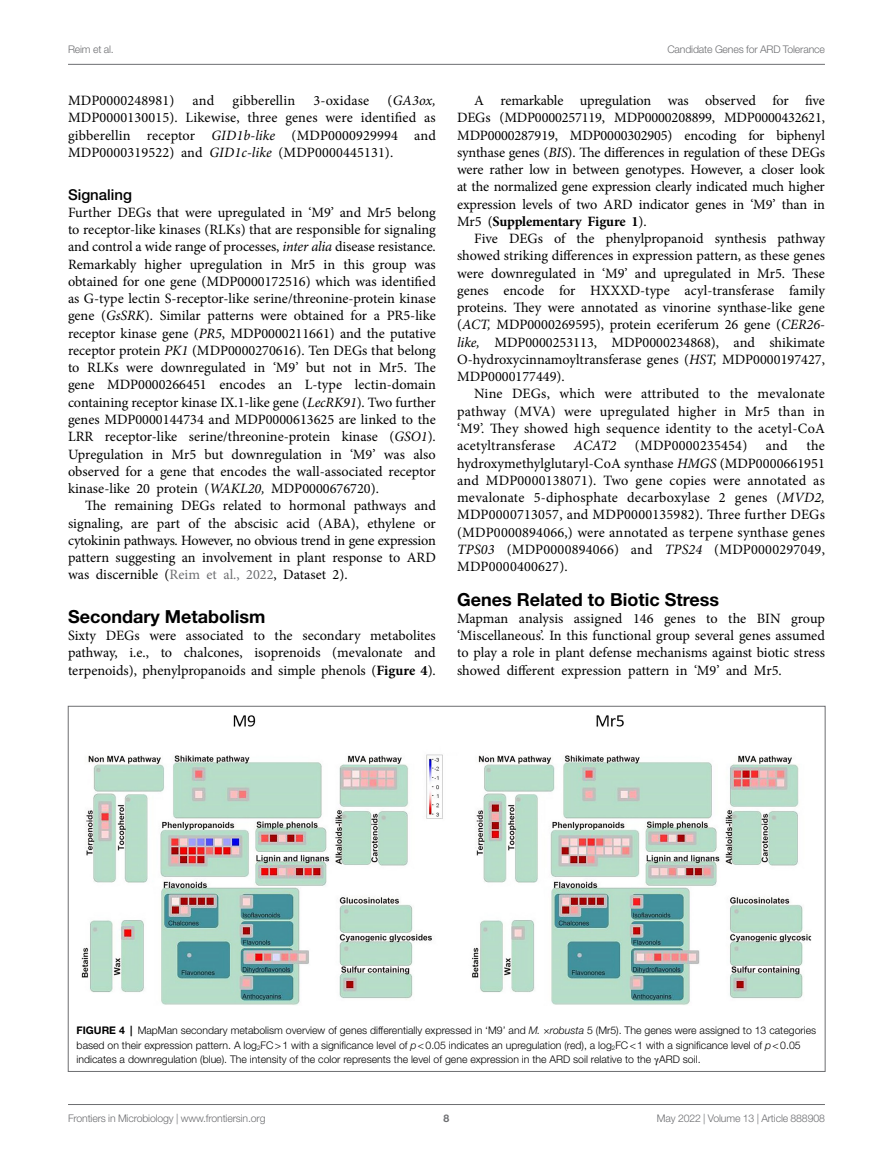
<style>
.page{position:relative;width:893px;height:1170px;background:#fff}
.page>*{position:absolute;margin:0;border:0;box-sizing:border-box;transform-origin:0 0}
.HEAD_2{font:700 18px "Helvetica Neue LT Std";color:#000}
.HEAD_3{font:500 15px "Helvetica Neue LT Std";color:#000}
.TEXT{font:14.25px/17.2px "Minion Pro";color:#000;text-align:justify}
.TEXT_FLUSH{font:14.25px/17.2px "Minion Pro";color:#000;text-align:justify}
.TEXT-2{font:italic 14.25px "Minion Pro";letter-spacing:-.005em;color:#000}
.FIG_LEG{font:300 10.5px/14.2px "Helvetica Neue LT Std";color:#000}
.t1{font:300 10.5px "Helvetica Neue LT Std";letter-spacing:-.015em;color:#6d6e71}
.t2{font:700 10.5px "Helvetica Neue LT Std";color:#6d6e71}
.s1{font-style:italic}
.s2{color:#6d6e71}
.s3{font-weight:700}
.s4{font-family:"STIX General";font-weight:400}
</style>
<div class="page">
<hr style="left:68px;top:64px;width:757px;height:1px;background:#6d6e71">
<hr style="left:68px;top:1104px;width:757px;height:1px;background:#6d6e71">
<img style="left:81px;top:715px;width:731px;height:290px">
<p class="t1" style="left:68px;top:42px;width:47px">Reim et al.</p>
<p class="t1" style="left:667px;top:42px;width:159px">Candidate Genes for ARD Tolerance</p>
<p class="TEXT_FLUSH" style="left:68px;top:92px;width:108px">MDP0000248981)</p>
<p class="TEXT_FLUSH" style="left:193px;top:92px;width:23px">and</p>
<p class="TEXT_FLUSH" style="left:233px;top:92px;width:64px">gibberellin</p>
<p class="TEXT_FLUSH" style="left:313px;top:92px;width:57px">3-oxidase</p>
<p class="TEXT_FLUSH" style="left:68px;top:92px;width:369px;text-indent:320px">(<span class="s1">GA3ox, </span>MDP0000130015). Likewise, three genes were identified as gibberellin receptor <span class="s1">GID1b-like</span> (MDP0000929994 and MDP0000319522) and <span class="s1">GID1c-like</span> (MDP0000445131).</p>
<p class="HEAD_3" style="left:68px;top:185px;width:65px">Signaling</p>
<p class="TEXT_FLUSH" style="left:68px;top:204px;width:369px">Further DEGs that were upregulated in ‘M9’ and Mr5 belong to receptor-like kinases (RLKs) that are responsible for signaling and control a wide range of processes, <span class="s1">inter alia</span> disease resistance.<br>Remarkably higher upregulation in Mr5 in this group was obtained for one gene (MDP0000172516) which was identified as G-type lectin S-receptor-like serine/threonine-protein kinase gene (<span class="s1">GsSRK</span>). Similar patterns were obtained for a PR5-like receptor kinase gene (<span class="s1">PR5</span>, MDP0000211661) and the putative receptor protein <span class="s1">PK1</span> (MDP0000270616). Ten DEGs that belong to RLKs were downregulated in ‘M9’ but not in Mr5. The gene MDP0000266451 encodes an L-type lectin-domain containing receptor kinase IX.1-like gene (<span class="s1">LecRK91</span>). Two further genes MDP0000144734 and MDP0000613625 are linked to the LRR receptor-like serine/threonine-protein kinase (<span class="s1">GSO1</span>).<br>Upregulation in Mr5 but downregulation in ‘M9’ was also observed for a gene that encodes the wall-associated receptor kinase-like 20 protein (<span class="s1">WAKL20,</span> MDP0000676720).</p>
<p class="TEXT" style="left:68px;top:497px;width:369px;text-indent:17px">The remaining DEGs related to hormonal pathways and signaling, are part of the abscisic acid (ABA), ethylene or cytokinin pathways. However, no obvious trend in gene expression pattern suggesting an involvement in plant response to ARD was discernible (<span class="s2">Reim et al., 2022</span>, Dataset 2).</p>
<p class="HEAD_2" style="left:68px;top:605px;width:199px">Secondary Metabolism</p>
<p class="TEXT_FLUSH" style="left:68px;top:627px;width:369px">Sixty DEGs were associated to the secondary metabolites pathway, i.e., to chalcones, isoprenoids (mevalonate and terpenoids), phenylpropanoids and simple phenols (<span class="s3">Figure 4</span>).</p>
<p class="TEXT" style="left:457px;top:92px;width:369px;text-indent:17px">A remarkable upregulation was observed for five DEGs (MDP0000257119, MDP0000208899, MDP0000432621, MDP0000287919, MDP0000302905) encoding for biphenyl synthase genes (<span class="s1">BIS</span>). The differences in regulation of these DEGs were rather low in between genotypes. However, a closer look at the normalized gene expression clearly indicated much higher expression levels of two ARD indicator genes in ‘M9’ than in Mr5 (<span class="s3">Supplementary Figure 1</span>).</p>
<p class="TEXT" style="left:457px;top:230px;width:369px;text-indent:17px">Five DEGs of the phenylpropanoid synthesis pathway showed striking differences in expression pattern, as these genes were downregulated in ‘M9’ and upregulated in Mr5. These genes encode for HXXXD-type acyl-transferase family proteins. They were annotated as vinorine synthase-like gene (<span class="s1">ACT,</span> MDP0000269595), protein eceriferum 26 gene (<span class="s1">CER26- like,</span> MDP0000253113, MDP0000234868), and shikimate O-hydroxycinnamoyltransferase genes (<span class="s1">HST,</span> MDP0000197427, MDP0000177449).</p>
<p class="TEXT" style="left:457px;top:385px;width:369px;text-indent:17px">Nine DEGs, which were attributed to the mevalonate pathway (MVA) were upregulated higher in Mr5 than in ‘M9’. They showed high sequence identity to the acetyl-CoA acetyltransferase</p>
<p class="TEXT" style="left:457px;top:437px;width:369px;text-indent:349px">the hydroxymethylglutaryl-CoA synthase <span class="s1">HMGS</span> (MDP0000661951 and MDP0000138071). Two gene copies were annotated as mevalonate 5-diphosphate decarboxylase 2 genes (<span class="s1">MVD2, </span>MDP0000713057, and MDP0000135982). Three further DEGs (MDP0000894066,) were annotated as terpene synthase genes <span class="s1">TPS03</span> (MDP0000894066) and <span class="s1">TPS24</span> (MDP0000297049, MDP0000400627).</p>
<p class="HEAD_2" style="left:457px;top:588px;width:263px">Genes Related to Biotic Stress</p>
<p class="TEXT_FLUSH" style="left:457px;top:609px;width:369px">Mapman analysis assigned 146 genes to the BIN group ‘Miscellaneous’. In this functional group several genes assumed to play a role in plant defense mechanisms against biotic stress showed different expression pattern in ‘M9’ and Mr5.</p>
<p class="TEXT-2" style="left:574px;top:437px;width:44px">ACAT2</p>
<p class="TEXT" style="left:635px;top:437px;width:114px">(MDP0000235454)</p>
<p class="TEXT" style="left:766px;top:437px;width:23px">and</p>
<p class="FIG_LEG" style="left:77px;top:1023px;width:741px"><span class="s3">FIGURE 4 |</span> MapMan secondary metabolism overview of genes differentially expressed in ‘M9’ and <span class="s1">M.</span> ×<span class="s1">robusta</span> 5 (Mr5). The genes were assigned to 13 categories based on their expression pattern. A log<sub>2</sub>FC&gt;1 with a significance level of <span class="s1">p</span>&lt;0.05 indicates an upregulation (red), a log<sub>2</sub>FC&lt;1 with a significance level of <span class="s1">p</span>&lt;0.05 indicates a downregulation (blue). The intensity of the color represents the level of gene expression in the ARD soil relative to the <span class="s4">γ</span>ARD soil.</p>
<p class="t1" style="left:68px;top:1111px;width:199px">Frontiers in Microbiology | www.frontiersin.org</p>
<p class="t2" style="left:444px;top:1111px;width:7px">8</p>
<p class="t1" style="left:657px;top:1111px;width:169px">May 2022 | Volume 13 | Article 888908</p>
</div>
